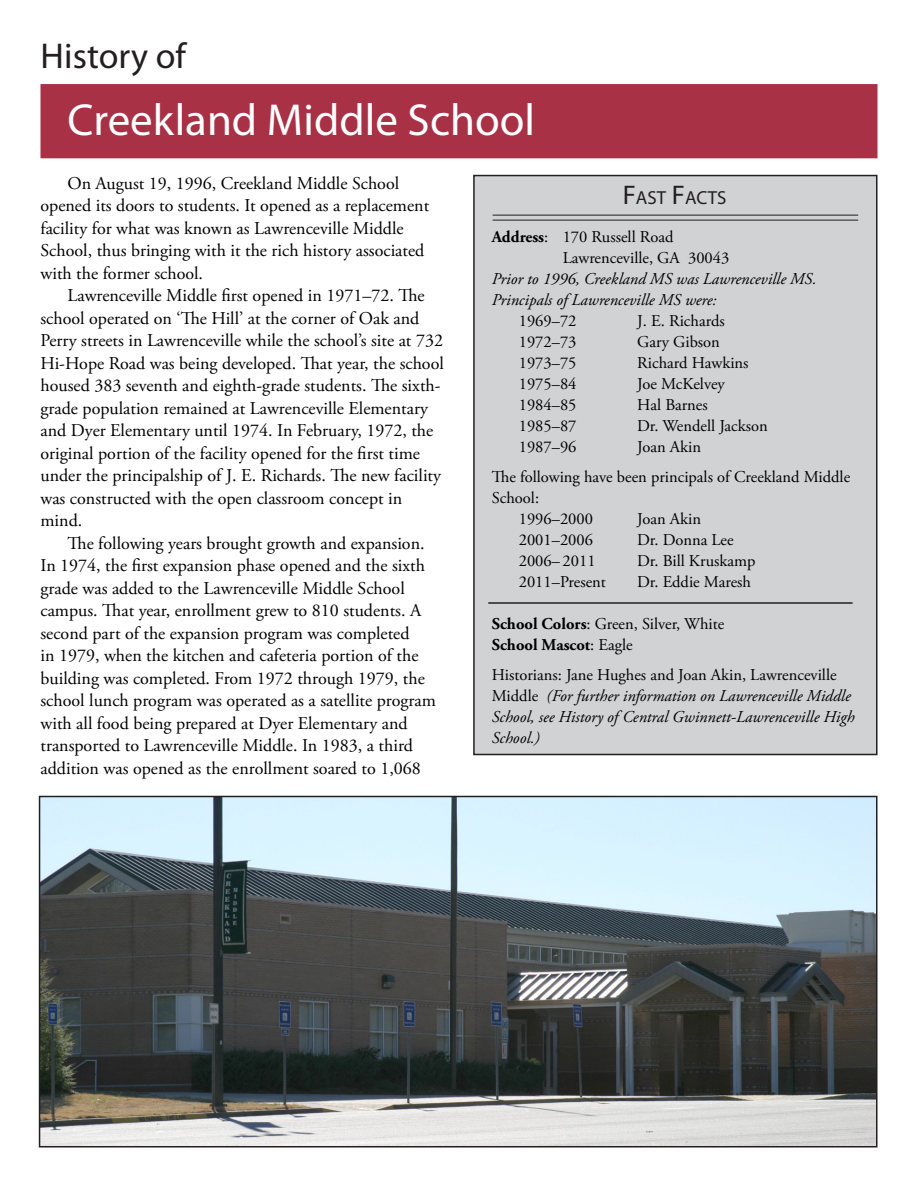
<style>
.page{position:relative;width:918px;height:1188px;background:#fff}
.page>*{position:absolute;margin:0;border:0;box-sizing:border-box;transform-origin:0 0}
.t1{font:45px "Myriad Pro";color:#fff}
.t2{font:36px "Myriad Pro";color:#231f20}
.t3{font:18.9px "Myriad Pro";color:#231f20}
.Body_Text{font:18px/22.5px "Adobe Garamond Pro";color:#000}
.Fast_Facts{font:16.5px/21px "Adobe Garamond Pro";color:#000}
.Fast_Facts-2{font:italic 16.5px/21px "Adobe Garamond Pro";color:#000}
.Fast_Facts-3{font:700 16.5px "Adobe Garamond Pro";color:#000}
.s1{font-size:27px}
.s2{font-weight:700}
.s3{font-weight:400}
.s4{font-style:normal}
</style>
<div class="page">
<div style="left:40px;top:84px;width:838px;height:74px;background:#a93146;border:2px solid #a93146"></div>
<div style="left:474px;top:176px;width:403px;height:578px;background:#d1d2d4"></div>
<div style="left:473px;top:175px;width:405px;height:580px;border:2px solid #231f20"></div>
<hr style="left:493px;top:215px;width:365px;height:1px;background:#231f20">
<hr style="left:493px;top:220px;width:365px;height:1px;background:#231f20">
<hr style="left:488px;top:602px;width:365px;height:2px;background:#231f20">
<img style="left:42px;top:799px;width:833px;height:346px">
<div style="left:39px;top:796px;width:839px;height:352px;border:2px solid #231f20"></div>
<p class="t2" style="left:40px;top:34px;width:147px">History of</p>
<p class="t1" style="left:68px;top:93px;width:469px">Creekland Middle School</p>
<p class="Body_Text" style="left:40px;top:172px;width:390px;text-indent:27px">On August 19, 1996, Creekland Middle School opened its doors to students. It opened as a replacement facility for what was known as Lawrenceville Middle School, thus bringing with it the rich history associated with the former school.</p>
<p class="Body_Text" style="left:40px;top:285px;width:405px;text-indent:27px">Lawrenceville Middle first opened in 1971–72. The school operated on ‘The Hill’ at the corner of Oak and Perry streets in Lawrenceville while the school’s site at 732<br>Hi-Hope Road was being developed. That year, the school housed 383 seventh and eighth-grade students. The sixth&shy;grade population remained at Lawrenceville Elementary and Dyer Elementary until 1974. In February, 1972, the original portion of the facility opened for the first time under the principalship of J. E. Richards. The new facility was constructed with the open classroom concept in mind.</p>
<p class="Body_Text" style="left:40px;top:532px;width:397px;text-indent:27px">The following years brought growth and expansion.<br>In 1974, the first expansion phase opened and the sixth grade was added to the Lawrenceville Middle School campus. That year, enrollment grew to 810 students. A second part of the expansion program was completed<br>in 1979, when the kitchen and cafeteria portion of the building was completed. From 1972 through 1979, the school lunch program was operated as a satellite program with all food being prepared at Dyer Elementary and transported to Lawrenceville Middle. In 1983, a third addition was opened as the enrollment soared to 1,068</p>
<p class="t3" style="left:623px;top:186px;width:105px"><span class="s1">F</span>AST <span class="s1">F</span>ACTS</p>
<p class="Fast_Facts" style="left:492px;top:227px;width:183px"><span class="s2">Address</span>: 170 Russell Road</p>
<p class="Fast_Facts" style="left:563px;top:248px;width:168px">Lawrenceville, GA 30043</p>
<p class="Fast_Facts-2" style="left:492px;top:269px;width:326px">Prior to 1996, Creekland MS was Lawrenceville MS.</p>
<p class="Fast_Facts-2" style="left:492px;top:290px;width:226px">Principals of Lawrenceville MS were:</p>
<p class="Fast_Facts" style="left:519px;top:311px;width:59px">1969–72</p>
<p class="Fast_Facts" style="left:637px;top:311px;width:89px">J. E. Richards</p>
<p class="Fast_Facts" style="left:519px;top:332px;width:59px">1972–73</p>
<p class="Fast_Facts" style="left:637px;top:332px;width:84px">Gary Gibson</p>
<p class="Fast_Facts" style="left:519px;top:353px;width:59px">1973–75</p>
<p class="Fast_Facts" style="left:637px;top:353px;width:113px">Richard Hawkins</p>
<p class="Fast_Facts" style="left:519px;top:374px;width:59px">1975–84</p>
<p class="Fast_Facts" style="left:637px;top:374px;width:89px">Joe McKelvey</p>
<p class="Fast_Facts" style="left:519px;top:395px;width:59px">1984–85</p>
<p class="Fast_Facts" style="left:637px;top:395px;width:72px">Hal Barnes</p>
<p class="Fast_Facts" style="left:519px;top:416px;width:59px">1985–87</p>
<p class="Fast_Facts" style="left:637px;top:416px;width:132px">Dr. Wendell Jackson</p>
<p class="Fast_Facts" style="left:519px;top:437px;width:59px">1987–96</p>
<p class="Fast_Facts" style="left:637px;top:437px;width:65px">Joan Akin</p>
<p class="Fast_Facts" style="left:492px;top:467px;width:360px">The following have been principals of Creekland Middle<br>School:</p>
<p class="Fast_Facts" style="left:519px;top:509px;width:76px">1996–2000</p>
<p class="Fast_Facts" style="left:637px;top:509px;width:65px">Joan Akin</p>
<p class="Fast_Facts" style="left:519px;top:530px;width:76px">2001–2006</p>
<p class="Fast_Facts" style="left:637px;top:530px;width:98px">Dr. Donna Lee</p>
<p class="Fast_Facts" style="left:519px;top:551px;width:78px">2006– 2011</p>
<p class="Fast_Facts" style="left:637px;top:551px;width:120px">Dr. Bill Kruskamp</p>
<p class="Fast_Facts" style="left:519px;top:572px;width:89px">2011–Present</p>
<p class="Fast_Facts" style="left:637px;top:572px;width:115px">Dr. Eddie Maresh</p>
<p class="Fast_Facts" style="left:492px;top:614px;width:234px"><span class="s2">School Colors</span>: Green, Silver, White</p>
<p class="Fast_Facts-3" style="left:492px;top:635px;width:143px">School Mascot<span class="s3">: Eagle</span></p>
<p class="Fast_Facts-2" style="left:492px;top:665px;width:364px"><span class="s4">Historians: Jane Hughes and Joan Akin, Lawrenceville Middle</span> (For further information on Lawrenceville Middle School, see History of Central Gwinnett-Lawrenceville High School.)</p>
</div>
